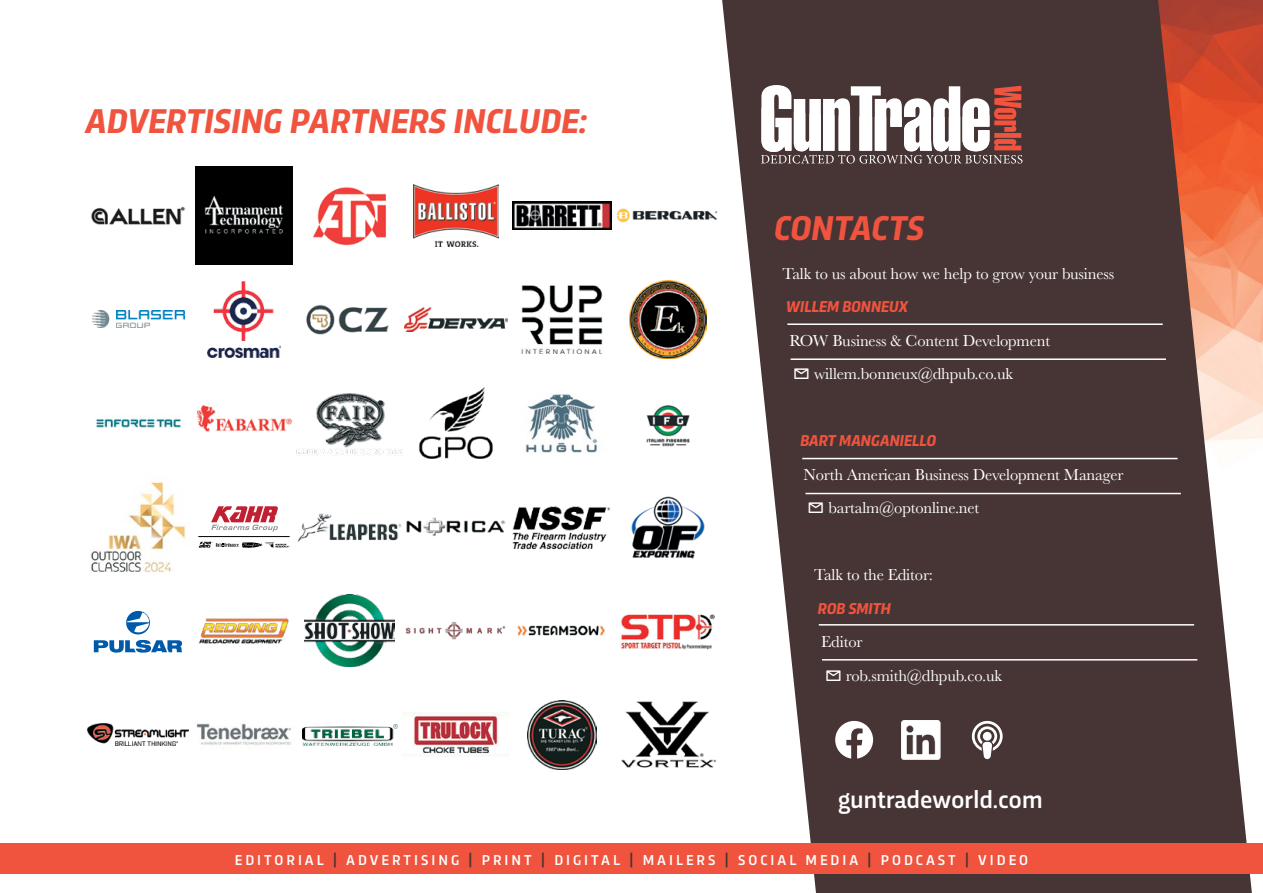
<style>
.page{position:relative;width:1263px;height:893px;background:#fff}
.page>*{position:absolute;margin:0;border:0;box-sizing:border-box;transform-origin:0 0}
.t1{font:italic 700 36px "Trasandina";color:#f0533e}
.t2{font:500 25.5px "Trasandina";letter-spacing:-.01em;color:#fff}
.t3{font:16.5px "Baskerville";letter-spacing:-.01em;color:#fff}
.t4{font:italic 700 16.5px "Trasandina";letter-spacing:-.01em;color:#f0533e}
.t5{font:500 15px "Trasandina";letter-spacing:.2em;color:#fff}
.s1{color:#473434}
</style>
<div class="page">
<img style="left:1252px;top:0;width:11px;height:439px">
<svg style="left:722px;top:0;width:530px;height:893px;background:#6b5552"></svg>
<hr style="left:787px;top:323px;width:376px;height:2px;background:#fff">
<hr style="left:791px;top:358px;width:375px;height:2px;background:#fff">
<hr style="left:802px;top:458px;width:375px;height:1px;background:#fff">
<hr style="left:805px;top:493px;width:376px;height:1px;background:#fff">
<hr style="left:819px;top:624px;width:375px;height:2px;background:#fff">
<hr style="left:822px;top:659px;width:375px;height:2px;background:#fff">
<svg style="left:835px;top:721px;width:38px;height:38px"></svg>
<svg style="left:972px;top:721px;width:31px;height:38px"></svg>
<img style="left:901px;top:721px;width:40px;height:39px">
<div style="left:0;top:843px;width:1263px;height:31px;background:#f0533e"></div>
<svg style="left:761px;top:85px;width:261px;height:79px"></svg>
<img style="left:91px;top:206px;width:94px;height:19px">
<img style="left:313px;top:187px;width:74px;height:58px">
<img style="left:513px;top:202px;width:98px;height:27px">
<img style="left:617px;top:208px;width:101px;height:15px">
<img style="left:196px;top:723px;width:95px;height:22px">
<img style="left:527px;top:700px;width:69px;height:69px">
<img style="left:207px;top:281px;width:74px;height:77px">
<img style="left:405px;top:308px;width:102px;height:23px">
<img style="left:521px;top:285px;width:82px;height:68px">
<img style="left:629px;top:281px;width:78px;height:77px">
<img style="left:419px;top:388px;width:74px;height:71px">
<img style="left:525px;top:394px;width:73px;height:59px">
<img style="left:646px;top:405px;width:44px;height:42px">
<img style="left:91px;top:481px;width:95px;height:92px">
<svg style="left:211px;top:506px;width:67px;height:26px"></svg>
<hr style="left:198px;top:536px;width:92px;height:1px;background:#000">
<svg style="left:199px;top:542px;width:91px;height:6px"></svg>
<img style="left:297px;top:513px;width:105px;height:29px">
<img style="left:196px;top:405px;width:101px;height:49px">
<img style="left:413px;top:184px;width:86px;height:63px">
<img style="left:92px;top:311px;width:92px;height:17px">
<img style="left:306px;top:304px;width:83px;height:31px">
<img style="left:303px;top:724px;width:94px;height:21px">
<img style="left:621px;top:701px;width:95px;height:67px">
<img style="left:298px;top:393px;width:105px;height:62px">
<img style="left:405px;top:621px;width:101px;height:19px">
<img style="left:406px;top:517px;width:100px;height:19px">
<img style="left:512px;top:506px;width:99px;height:44px">
<img style="left:631px;top:496px;width:74px;height:63px">
<svg style="left:94px;top:610px;width:88px;height:43px"></svg>
<img style="left:199px;top:618px;width:90px;height:26px">
<img style="left:305px;top:595px;width:90px;height:72px">
<img style="left:517px;top:625px;width:88px;height:11px">
<img style="left:620px;top:614px;width:95px;height:36px">
<img style="left:88px;top:724px;width:100px;height:22px">
<img style="left:413px;top:713px;width:86px;height:41px">
<img style="left:96px;top:418px;width:85px;height:10px">
<img style="left:195px;top:167px;width:98px;height:98px">
<svg style="left:795px;top:369px;width:14px;height:10px"></svg>
<svg style="left:809px;top:503px;width:14px;height:10px"></svg>
<svg style="left:826px;top:670px;width:14px;height:11px"></svg>
<p class="t1" style="left:85px;top:94px;width:503px">ADVERTISING PARTNERS INCLUDE:</p>
<p class="t1" style="left:774px;top:201px;width:152px">CONTACTS</p>
<p class="t3" style="left:782px;top:263px;width:333px">Talk to us about how we help to grow your business</p>
<p class="t4" style="left:786px;top:294px;width:123px">WILLEM BONNEUX</p>
<p class="t3" style="left:789px;top:330px;width:262px">ROW Business &amp; Content Development</p>
<p class="t3" style="left:814px;top:363px;width:200px">willem.bonneux@dhpub.co.uk</p>
<p class="t4" style="left:800px;top:428px;width:137px">BART MANGANIELLO</p>
<p class="t3" style="left:803px;top:464px;width:321px">North American Business Development Manager</p>
<p class="t3" style="left:828px;top:497px;width:153px">bartalm@optonline.net</p>
<p class="t3" style="left:814px;top:564px;width:120px">Talk to the Editor:</p>
<p class="t4" style="left:818px;top:596px;width:75px">ROB SMITH</p>
<p class="t3" style="left:821px;top:631px;width:43px">Editor</p>
<p class="t3" style="left:846px;top:665px;width:158px">rob.smith@dhpub.co.uk</p>
<p class="t2" style="left:838px;top:781px;width:206px">guntradeworld.com</p>
<p class="t5" style="left:235px;top:849px;width:795px">EDITORIAL <span class="s1">|</span> ADVERTISING <span class="s1">|</span> PRINT <span class="s1">|</span> DIGITAL <span class="s1">|</span> MAILERS <span class="s1">|</span> SOCIAL MEDIA <span class="s1">|</span> PODCAST <span class="s1">|</span> VIDEO</p>
</div>
